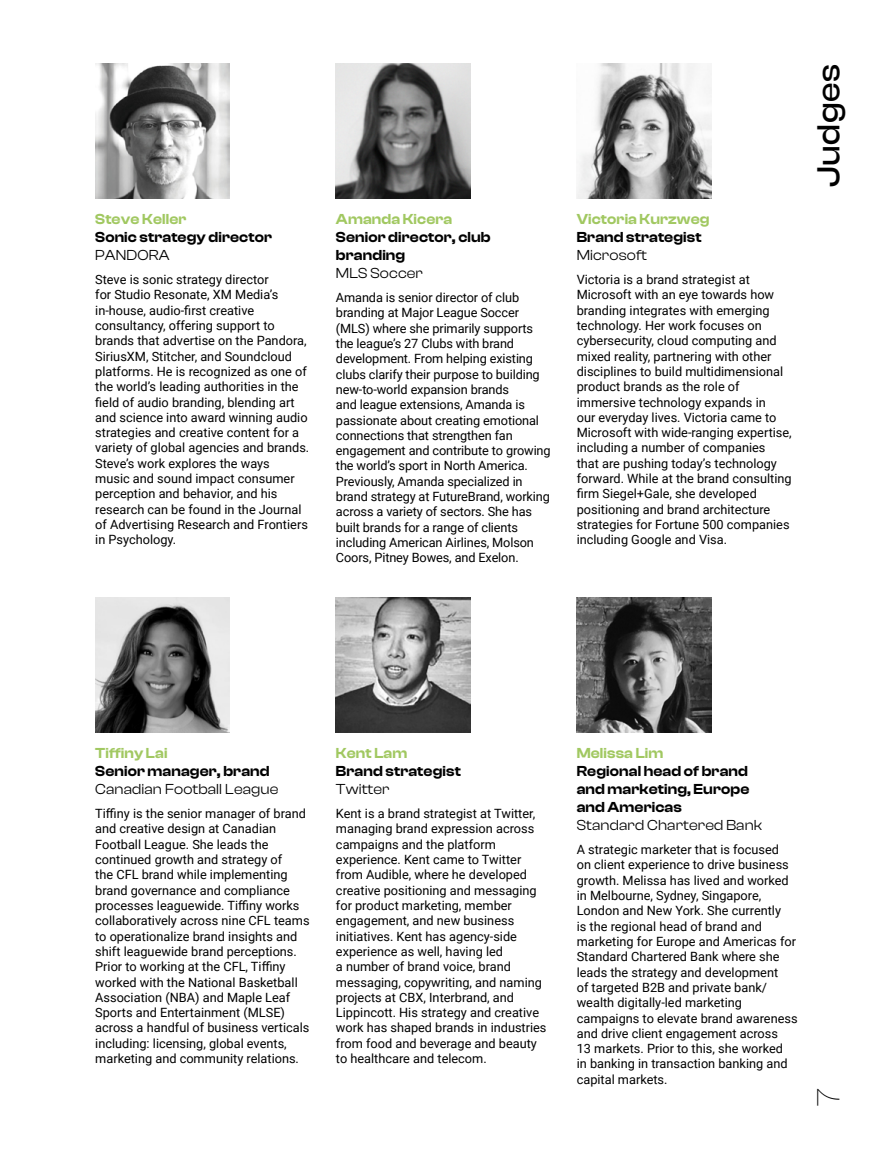
<style>
.page{position:relative;width:893px;height:1170px;background:#fff}
.page>*{position:absolute;margin:0;border:0;box-sizing:border-box;transform-origin:0 0}
.t1{font:500 33px "Clash Display";letter-spacing:.02em;color:#000}
.t2{font:200 33px "Clash Display";color:#000}
.t3{font:600 15px/18px "Clash Display";letter-spacing:.01em;color:#000;text-align:justify}
.t4{font:15px "Clash Display";letter-spacing:.01em;color:#000}
.t5{font:600 15px "Clash Display";letter-spacing:.01em;color:#a1c861}
.t6{font:12.75px/15.3px "Roboto";color:#000}
</style>
<div class="page">
<img style="left:336px;top:64px;width:134px;height:134px">
<img style="left:577px;top:64px;width:134px;height:134px">
<img style="left:95px;top:64px;width:135px;height:134px">
<img style="left:95px;top:598px;width:135px;height:134px">
<img style="left:577px;top:598px;width:134px;height:134px">
<img style="left:336px;top:598px;width:134px;height:134px">
<p class="t5" style="left:95px;top:211px;width:93px">Steve Keller</p>
<p class="t3" style="left:95px;top:228px;width:178px">Sonic strategy director</p>
<p class="t4" style="left:95px;top:247px;width:76px">PANDORA</p>
<p class="t6" style="left:95px;top:271px;width:216px">Steve is sonic strategy director<br>for Studio Resonate, XM Media’s in-house, audio-first creative consultancy, offering support to brands that advertise on the Pandora, SiriusXM, Stitcher, and Soundcloud platforms. He is recognized as one of the world’s leading authorities in the field of audio branding, blending art and science into award winning audio strategies and creative content for a variety of global agencies and brands.<br>Steve’s work explores the ways<br>music and sound impact consumer perception and behavior, and his research can be found in the Journal of Advertising Research and Frontiers in Psychology.</p>
<p class="t5" style="left:336px;top:211px;width:118px">Amanda Kicera</p>
<p class="t3" style="left:336px;top:228px;width:156px">Senior director, club branding</p>
<p class="t4" style="left:336px;top:265px;width:88px">MLS Soccer</p>
<p class="t6" style="left:336px;top:289px;width:216px">Amanda is senior director of club branding at Major League Soccer (MLS) where she primarily supports the league’s 27 Clubs with brand development. From helping existing clubs clarify their purpose to building new-to-world expansion brands<br>and league extensions, Amanda is passionate about creating emotional connections that strengthen fan engagement and contribute to growing the world’s sport in North America.<br>Previously, Amanda specialized in brand strategy at FutureBrand, working across a variety of sectors. She has built brands for a range of clients including American Airlines, Molson Coors, Pitney Bowes, and Exelon.</p>
<p class="t5" style="left:577px;top:211px;width:134px">Victoria Kurzweg</p>
<p class="t3" style="left:577px;top:228px;width:126px">Brand strategist</p>
<p class="t4" style="left:577px;top:247px;width:72px">Microsoft</p>
<p class="t6" style="left:577px;top:271px;width:217px">Victoria is a brand strategist at Microsoft with an eye towards how branding integrates with emerging technology. Her work focuses on cybersecurity, cloud computing and mixed reality, partnering with other disciplines to build multidimensional product brands as the role of immersive technology expands in<br>our everyday lives. Victoria came to Microsoft with wide-ranging expertise, including a number of companies<br>that are pushing today’s technology forward. While at the brand consulting firm Siegel+Gale, she developed positioning and brand architecture strategies for Fortune 500 companies including Google and Visa.</p>
<h1 class="t1" style="left:810px;top:187px;width:125px;rotate:-90deg">Judges</h1>
<p class="t5" style="left:95px;top:744px;width:74px">Tiffiny Lai</p>
<p class="t3" style="left:95px;top:762px;width:176px">Senior manager, brand</p>
<p class="t4" style="left:95px;top:780px;width:185px">Canadian Football League</p>
<p class="t6" style="left:95px;top:805px;width:216px">Tiffiny is the senior manager of brand and creative design at Canadian Football League. She leads the continued growth and strategy of<br>the CFL brand while implementing brand governance and compliance processes leaguewide. Tiffiny works collaboratively across nine CFL teams to operationalize brand insights and shift leaguewide brand perceptions.<br>Prior to working at the CFL, Tiffiny worked with the National Basketball Association (NBA) and Maple Leaf Sports and Entertainment (MLSE) across a handful of business verticals including: licensing, global events, marketing and community relations.</p>
<p class="t5" style="left:336px;top:744px;width:73px">Kent Lam</p>
<p class="t3" style="left:336px;top:762px;width:126px">Brand strategist</p>
<p class="t4" style="left:336px;top:780px;width:55px">Twitter</p>
<p class="t6" style="left:336px;top:805px;width:212px">Kent is a brand strategist at Twitter, managing brand expression across campaigns and the platform experience. Kent came to Twitter from Audible, where he developed creative positioning and messaging for product marketing, member engagement, and new business initiatives. Kent has agency-side experience as well, having led<br>a number of brand voice, brand messaging, copywriting, and naming projects at CBX, Interbrand, and Lippincott. His strategy and creative work has shaped brands in industries from food and beverage and beauty to healthcare and telecom.</p>
<p class="t5" style="left:577px;top:744px;width:88px">Melissa Lim</p>
<p class="t3" style="left:577px;top:762px;width:174px">Regional head of brand and marketing, Europe and Americas</p>
<p class="t4" style="left:577px;top:816px;width:187px">Standard Chartered Bank</p>
<p class="t6" style="left:577px;top:841px;width:222px">A strategic marketer that is focused<br>on client experience to drive business growth. Melissa has lived and worked in Melbourne, Sydney, Singapore, London and New York. She currently<br>is the regional head of brand and marketing for Europe and Americas for Standard Chartered Bank where she leads the strategy and development<br>of targeted B2B and private bank/ wealth digitally-led marketing campaigns to elevate brand awareness and drive client engagement across<br>13 markets. Prior to this, she worked<br>in banking in transaction banking and capital markets.</p>
<h1 class="t2" style="left:810px;top:1106px;width:19px;rotate:-90deg">7</h1>
</div>
